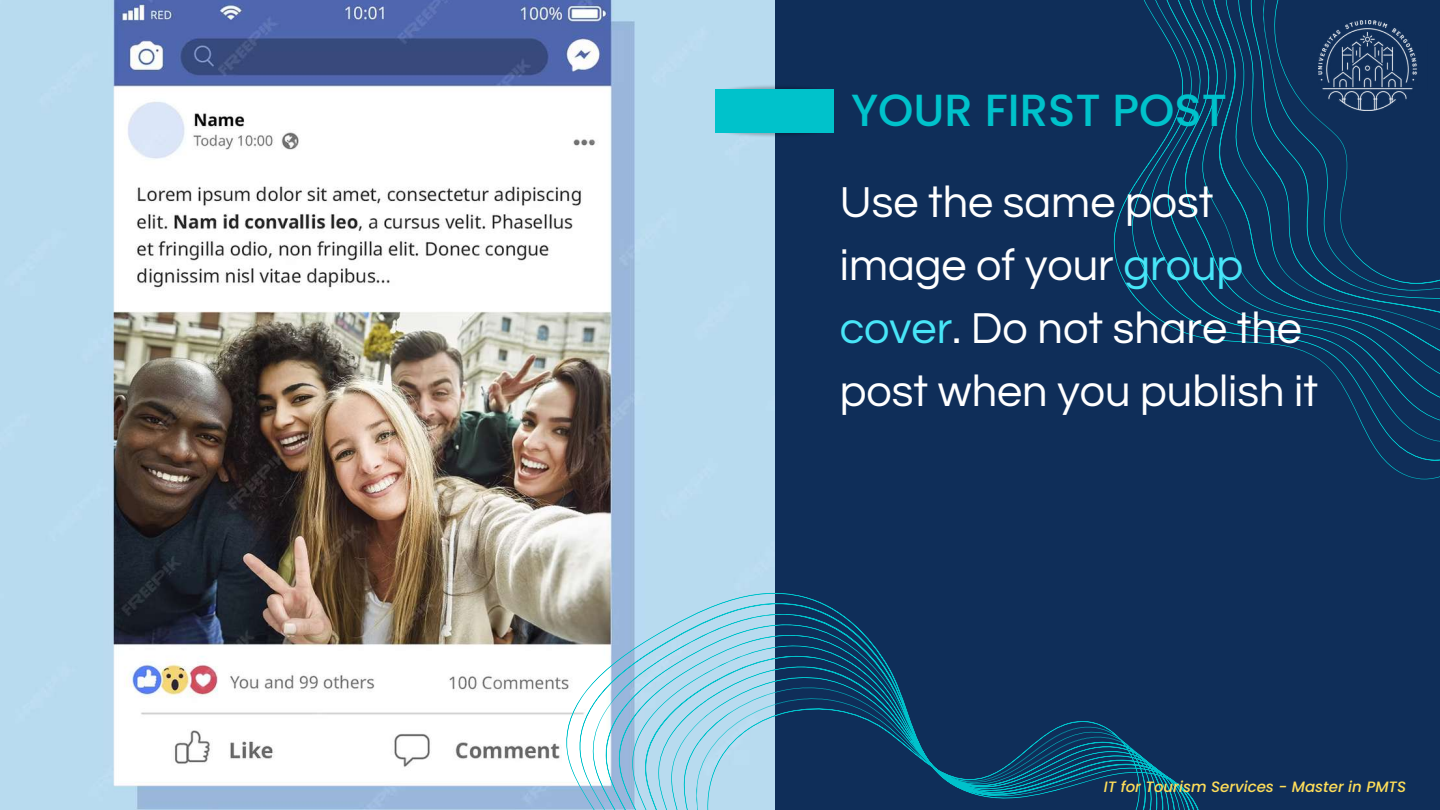
<style>
.page{position:relative;width:1440px;height:810px;background:#0f2e59}
.page>*{position:absolute;margin:0;border:0;box-sizing:border-box;transform-origin:0 0}
.t1{font:45px/63px "Questrial";color:#fff}
.t2{font:500 45px "Poppins";color:#00c2cb}
.t3{font:italic 500 15px "Poppins";color:#ffde59}
.s1{color:#48e5f7}
</style>
<div class="page">
<img style="left:0;top:0;width:775px;height:810px">
<svg style="left:546px;top:583px;width:653px;height:227px"></svg>
<img style="left:713px;top:121px;width:121px;height:23px">
<img style="left:713px;top:78px;width:98px;height:23px">
<div style="left:715px;top:89px;width:119px;height:43px;background:#00c2cb"></div>
<svg style="left:1113px;top:0;width:327px;height:479px"></svg>
<img style="left:1318px;top:21px;width:110px;height:90px">
<p class="t2" style="left:851px;top:79px;width:378px">YOUR FIRST POST</p>
<p class="t1" style="left:840px;top:172px;width:480px">Use the same post image of your <span class="s1">group cover</span>. Do not share the post when you publish it</p>
<p class="t3" style="left:1104px;top:777px;width:304px">IT for Tourism Services - Master in PMTS</p>
</div>
